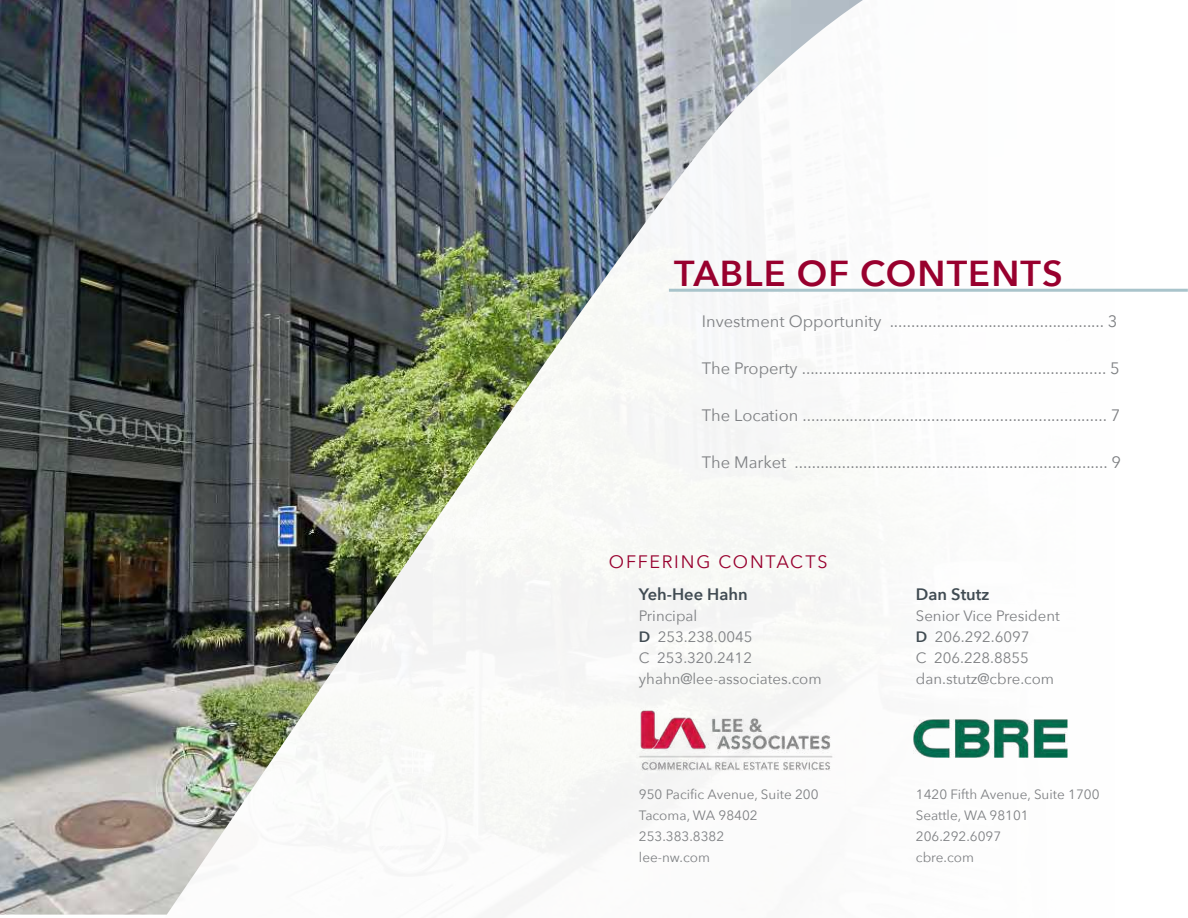
<style>
.page{position:relative;width:1188px;height:918px;background:#fff}
.page>*{position:absolute;margin:0;border:0;box-sizing:border-box;transform-origin:0 0}
.t1{font:600 36px "Avenir Next";letter-spacing:.03em;color:#98002e}
.t2{font:18px "Avenir Next";letter-spacing:.1em;color:#98002e}
.t3{font:16.5px "Avenir Next";color:#7e8083}
.t4{font:600 16.5px "Avenir Next";color:#404b52}
.t5{font:15px/21px "Avenir Next";color:#7e8083}
.t6{font:13.5px/21px "Avenir Next";color:#7e8083}
.s1{font-weight:600;color:#404b52}
</style>
<div class="page">
<img style="left:937px;top:719px;width:130px;height:39px">
<img style="left:0;top:0;width:863px;height:915px">
<hr style="left:669px;top:289px;width:519px;height:3px;background:#a9c4cb">
<h1 class="t1" style="left:674px;top:242px;width:390px">TABLE OF CONTENTS</h1>
<p class="t3" style="left:702px;top:307px;width:417px">Investment Opportunity .................................................. 3</p>
<p class="t3" style="left:702px;top:354px;width:419px">The Property ....................................................................... 5</p>
<p class="t3" style="left:702px;top:401px;width:420px">The Location ....................................................................... 7</p>
<p class="t3" style="left:702px;top:449px;width:421px">The Market ......................................................................... 9</p>
<p class="t2" style="left:609px;top:547px;width:220px">OFFERING CONTACTS</p>
<p class="t4" style="left:639px;top:580px;width:110px">Yeh-Hee Hahn</p>
<p class="t5" style="left:639px;top:604px;width:184px">Principal<br><span class="s1">D</span> 253.238.0045<br>C 253.320.2412 yhahn@lee-associates.com</p>
<p class="t4" style="left:916px;top:580px;width:75px">Dan Stutz</p>
<p class="t5" style="left:916px;top:604px;width:145px">Senior Vice President<br><span class="s1">D</span> 206.292.6097<br>C 206.228.8855 dan.stutz@cbre.com</p>
<p class="t6" style="left:639px;top:783px;width:181px">950 Pacific Avenue, Suite 200<br>Tacoma, WA 98402<br>253.383.8382<br>lee-nw.com</p>
<p class="t6" style="left:916px;top:783px;width:185px">1420 Fifth Avenue, Suite 1700<br>Seattle, WA 98101<br>206.292.6097<br>cbre.com</p>
</div>
